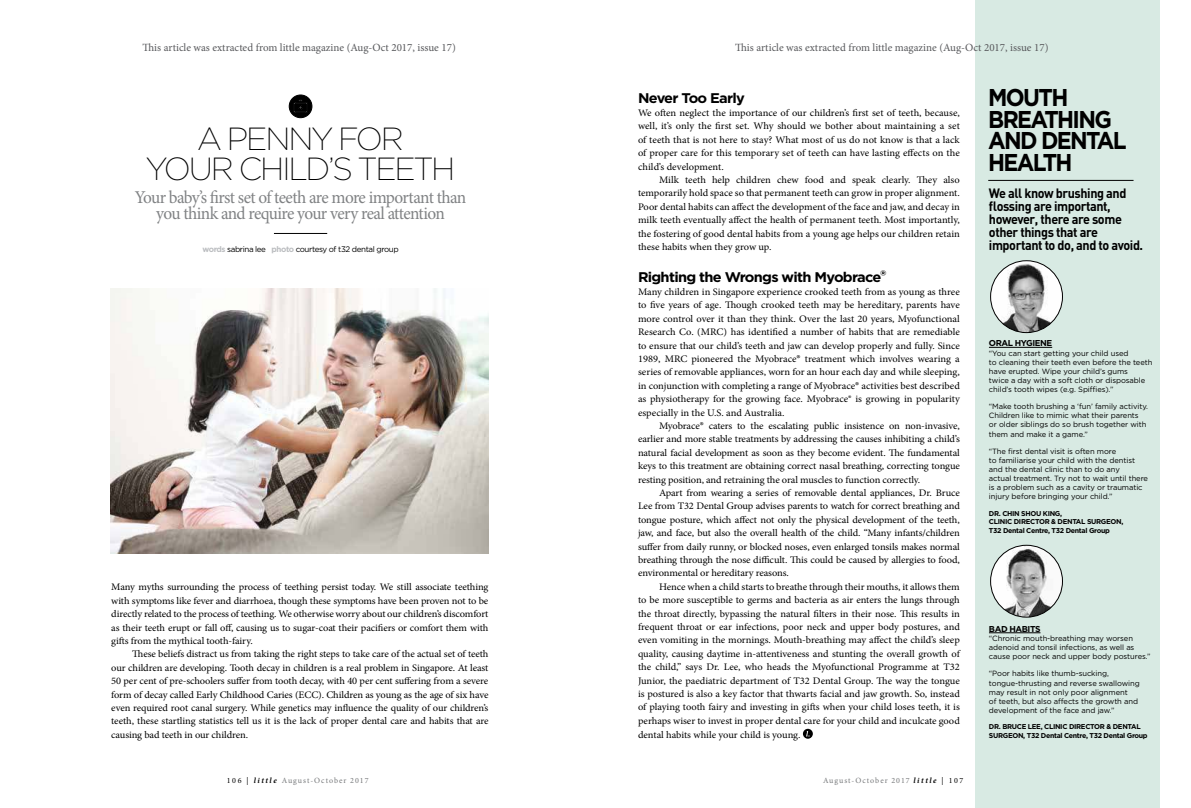
<style>
.page{position:relative;width:1191px;height:808px;background:#fff}
.page>*{position:absolute;margin:0;border:0;box-sizing:border-box;transform-origin:0 0}
.t1{font:200 32px/30px "Gotham";letter-spacing:-.065em;color:#000;text-align:center}
.t2{font:700 24.3px/21.4px "Gotham";letter-spacing:-.075em;color:#000;scale:.92 1}
.t3{font:18px/16.5px "Minion Pro";letter-spacing:-.04em;color:#808284;text-align:center;scale:.96 1}
.t4{font:700 14px "Gotham";letter-spacing:-.05em;color:#000;scale:1.04 1}
.t5{font:700 13.4px/13px "DIN";letter-spacing:-.035em;color:#000;scale:.94 1}
.t6{font:11px "Minion Pro";color:#57585b}
.t7{font:10px/13.4px "Minion Pro";letter-spacing:-.005em;color:#000;text-align:justify;scale:1.04 1}
.t8{font:700 8.6px "Gotham";letter-spacing:-.05em;color:#000}
.t9{font:8px "Minion Pro";letter-spacing:.12em;color:#76787a}
.t10{font:8px "Gotham";letter-spacing:-.05em;color:#000}
.t11{font:7.6px/9.1px "Gotham";letter-spacing:-.01em;color:#000}
.t12{font:700 7px/8.5px "Gotham";letter-spacing:-.045em;color:#000}
.s1{font-weight:700;color:#bbbdc0}
.s2{font-size:15px}
.s3{font-size:12px}
.s4{color:#000}
.s5{font-weight:700;font-style:italic;color:#000}
</style>
<div class="page">
<svg style="left:803px;top:729px;width:10px;height:10px"></svg>
<svg style="left:806px;top:731px;width:3px;height:6px"></svg>
<hr style="left:274px;top:233px;width:53px;height:1px;background:#000">
<div style="left:289px;top:95px;width:23px;height:23px;background:#000;border-radius:50%"></div>
<div style="left:289px;top:94px;width:23px;height:24px;border:1px solid #000;border-radius:50%"></div>
<svg style="left:293px;top:100px;width:14px;height:13px"></svg>
<div style="left:975px;top:0;width:185px;height:808px;background:#d8eae3"></div>
<hr style="left:989px;top:347px;width:63px;height:1px;background:#000">
<hr style="left:989px;top:632px;width:51px;height:1px;background:#000">
<img style="left:990px;top:261px;width:72px;height:72px;border-radius:36px">
<div style="left:990px;top:260px;width:72px;height:73px;border:1px solid #000;border-radius:50%"></div>
<hr style="left:988px;top:180px;width:145px;height:1px;background:#000">
<img style="left:111px;top:288px;width:377px;height:265px">
<img style="left:990px;top:545px;width:72px;height:72px;border-radius:36px">
<div style="left:990px;top:545px;width:72px;height:72px;border:1px solid #000;border-radius:50%"></div>
<p class="t6" style="left:142px;top:42px;width:315px">This article was extracted from little magazine (Aug-Oct 2017, issue 17)</p>
<p class="t6" style="left:735px;top:42px;width:315px">This article was extracted from little magazine (Aug-Oct 2017, issue 17)</p>
<h1 class="t1" style="left:146px;top:126px;width:311px">A PENNY FOR<br>YOUR CHILD’S TEETH</h1>
<h3 class="t3" style="left:135px;top:190px;width:347px">Your baby’s first set of teeth are more important than you think and require your very real attention</h3>
<p class="t10" style="left:202px;top:246px;width:198px"><span class="s1">words</span> sabrina lee <span class="s1">photo</span> courtesy of t32 dental group</p>
<p class="t7" style="left:111px;top:581px;width:364px">Many myths surrounding the process of teething persist today. We still associate teething with symptoms like fever and diarrhoea, though these symptoms have been proven not to be directly related to the process of teething. We otherwise worry about our children’s discomfort as their teeth erupt or fall off, causing us to sugar-coat their pacifiers or comfort them with gifts from the mythical tooth-fairy.</p>
<p class="t7" style="left:111px;top:648px;width:364px;text-indent:21px">These beliefs distract us from taking the right steps to take care of the actual set of teeth our children are developing. Tooth decay in children is a real problem in Singapore. At least 50 per cent of pre-schoolers suffer from tooth decay, with 40 per cent suffering from a severe form of decay called Early Childhood Caries (ECC). Children as young as the age of six have even required root canal surgery. While genetics may influence the quality of our children’s teeth, these startling statistics tell us it is the lack of proper dental care and habits that are causing bad teeth in our children.</p>
<h3 class="t4" style="left:638px;top:91px;width:104px">Never Too Early</h3>
<p class="t7" style="left:638px;top:107px;width:311px">We often neglect the importance of our children’s first set of teeth, because, well, it’s only the first set. Why should we bother about maintaining a set of teeth that is not here to stay? What most of us do not know is that a lack of proper care for this temporary set of teeth can have lasting effects on the child’s development.</p>
<p class="t7" style="left:638px;top:174px;width:311px;text-indent:21px">Milk teeth help children chew food and speak clearly. They also temporarily hold space so that permanent teeth can grow in proper alignment.<br>Poor dental habits can affect the development of the face and jaw, and decay in milk teeth eventually affect the health of permanent teeth. Most importantly, the fostering of good dental habits from a young age helps our children retain these habits when they grow up.</p>
<h3 class="t4" style="left:638px;top:270px;width:240px">Righting the Wrongs with Myobrace<span class="s2">®</span></h3>
<p class="t7" style="left:638px;top:286px;width:311px">Many children in Singapore experience crooked teeth from as young as three to five years of age. Though crooked teeth may be hereditary, parents have more control over it than they think. Over the last 20 years, Myofunctional Research Co. (MRC) has identified a number of habits that are remediable to ensure that our child’s teeth and jaw can develop properly and fully. Since 1989, MRC pioneered the Myobrace<span class="s3">®</span> treatment which involves wearing a series of removable appliances, worn for an hour each day and while sleeping, in conjunction with completing a range of Myobrace<span class="s3">®</span> activities best described as physiotherapy for the growing face. Myobrace® is growing in popularity especially in the U.S. and Australia.</p>
<p class="t7" style="left:638px;top:420px;width:311px;text-indent:21px">Myobrace<span class="s3">®</span> caters to the escalating public insistence on non-invasive, earlier and more stable treatments by addressing the causes inhibiting a child’s natural facial development as soon as they become evident. The fundamental keys to this treatment are obtaining correct nasal breathing, correcting tongue resting position, and retraining the oral muscles to function correctly.</p>
<p class="t7" style="left:638px;top:487px;width:311px;text-indent:21px">Apart from wearing a series of removable dental appliances, Dr. Bruce Lee from T32 Dental Group advises parents to watch for correct breathing and tongue posture, which affect not only the physical development of the teeth, jaw, and face, but also the overall health of the child. “Many infants/children suffer from daily runny, or blocked noses, even enlarged tonsils makes normal breathing through the nose difficult. This could be caused by allergies to food, environmental or hereditary reasons.</p>
<p class="t7" style="left:638px;top:581px;width:311px;text-indent:21px">Hence when a child starts to breathe through their mouths, it allows them to be more susceptible to germs and bacteria as air enters the lungs through the throat directly, bypassing the natural filters in their nose. This results in frequent throat or ear infections, poor neck and upper body postures, and even vomiting in the mornings. Mouth-breathing may affect the child’s sleep quality, causing daytime in-attentiveness and stunting the overall growth of the child,” says Dr. Lee, who heads the Myofunctional Programme at T32<br>Junior, the paediatric department of T32 Dental Group. The way the tongue is postured is also a key factor that thwarts facial and jaw growth. So, instead of playing tooth fairy and investing in gifts when your child loses teeth, it is perhaps wiser to invest in proper dental care for your child and inculcate good dental habits while your child is young.</p>
<p class="t9" style="left:227px;top:777px;width:143px"><span class="s4">106 |</span> <span class="s5">little</span> August-October 2017</p>
<p class="t9" style="left:823px;top:777px;width:142px">August-October 2017 <span class="s5">little</span> <span class="s4">| 107</span></p>
<h2 class="t2" style="left:988px;top:88px;width:152px">MOUTH<br>BREATHING<br>AND DENTAL<br>HEALTH</h2>
<h3 class="t5" style="left:989px;top:188px;width:166px">We all know brushing and flossing are important, however, there are some other things that are important to do, and to avoid.</h3>
<p class="t8" style="left:989px;top:340px;width:65px">ORAL HYGIENE</p>
<p class="t11" style="left:989px;top:349px;width:165px">“You can start getting your child used<br>to cleaning their teeth even before the teeth have erupted. Wipe your child’s gums<br>twice a day with a soft cloth or disposable child’s tooth wipes (e.g. Spiffies).”</p>
<p class="t11" style="left:989px;top:402px;width:160px">“Make tooth brushing a ‘fun’ family activity.<br>Children like to mimic what their parents or older siblings do so brush together with them and make it a game.”</p>
<p class="t11" style="left:989px;top:447px;width:161px">“The first dental visit is often more<br>to familiarise your child with the dentist and the dental clinic than to do any<br>actual treatment. Try not to wait until there is a problem such as a cavity or traumatic injury before bringing your child.”</p>
<p class="t12" style="left:989px;top:509px;width:136px">DR. CHIN SHOU KING,<br>CLINIC DIRECTOR &amp; DENTAL SURGEON,<br>T32 Dental Centre, T32 Dental Group</p>
<p class="t8" style="left:989px;top:625px;width:53px">BAD HABITS</p>
<p class="t11" style="left:989px;top:634px;width:163px">“Chronic mouth-breathing may worsen adenoid and tonsil infections, as well as cause poor neck and upper body postures.”</p>
<p class="t11" style="left:989px;top:669px;width:152px">“Poor habits like thumb-sucking, tongue-thrusting and reverse swallowing may result in not only poor alignment<br>of teeth, but also affects the growth and development of the face and jaw.”</p>
<p class="t12" style="left:989px;top:723px;width:160px">DR. BRUCE LEE, CLINIC DIRECTOR &amp; DENTAL<br>SURGEON, T32 Dental Centre, T32 Dental Group</p>
</div>
